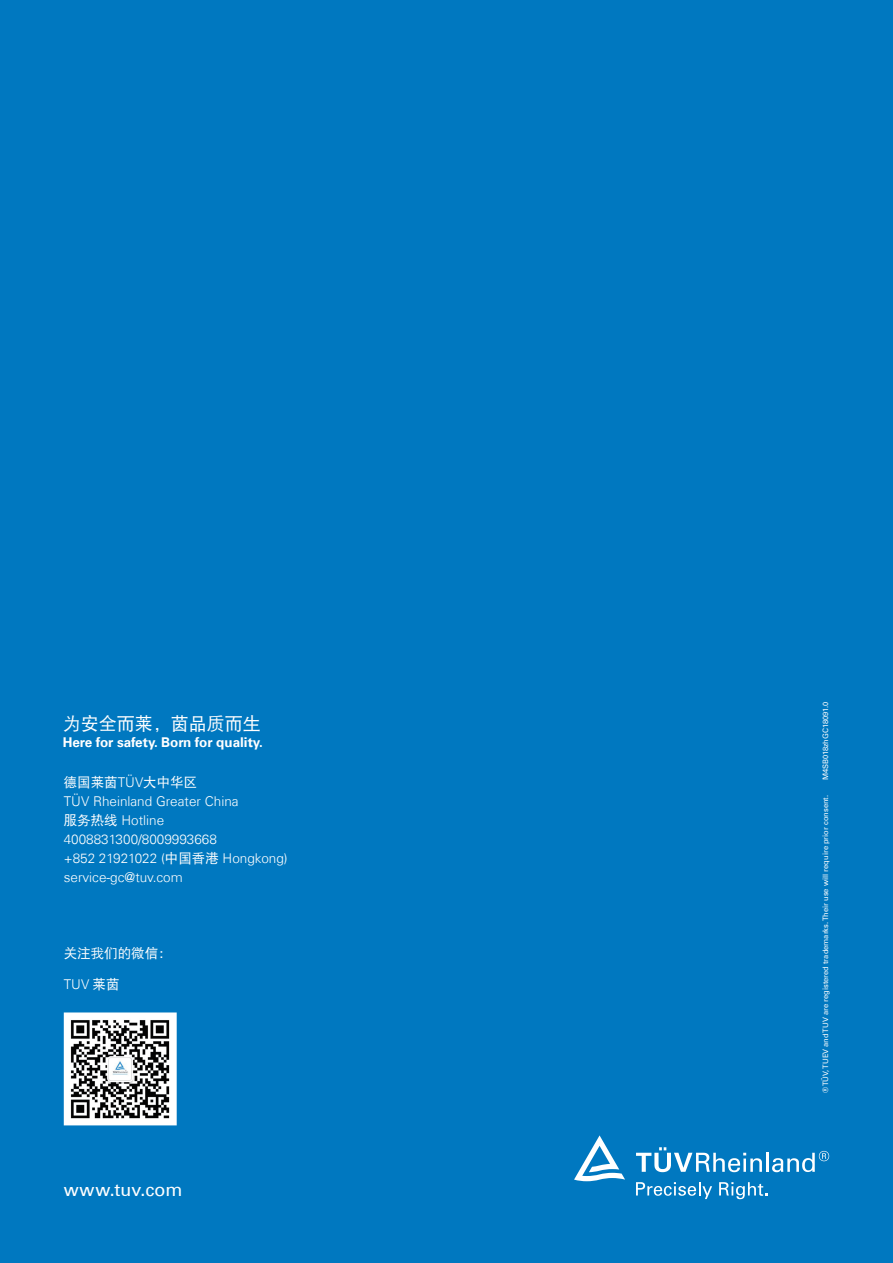
<style>
.page{position:relative;width:893px;height:1263px;background:#0078c0}
.page>*{position:absolute;margin:0;border:0;box-sizing:border-box;transform-origin:0 0}
.t1{font:18px "Univers Com 55 Roman";letter-spacing:.01em;color:#fff}
.t2{font:18px "DFP Hei W5";color:#fff}
.t3{font:300 13.5px/19.2px "Univers Com 45";color:#fff}
.t4{font:700 13.5px "Univers Com 65";color:#fff}
.t5{font:13.5px "DFP Hei W5";color:#fff}
.t6{font:7.5px "Univers Com 55 Roman";color:#fff}
.s1{font-family:"Univers Com 45";font-weight:300}
.s2{font-family:"DFP Hei W5";font-weight:400}
</style>
<div class="page">
<svg style="left:636px;top:1147px;width:126px;height:25px"></svg>
<hr style="left:766px;top:1153px;width:3px;height:19px;background:#fff">
<svg style="left:772px;top:1151px;width:57px;height:21px"></svg>
<svg style="left:574px;top:1135px;width:51px;height:46px"></svg>
<svg style="left:636px;top:1182px;width:76px;height:17px"></svg>
<svg style="left:719px;top:1182px;width:48px;height:17px"></svg>
<img style="left:64px;top:1012px;width:113px;height:113px">
<h1 class="t2" style="left:63px;top:714px;width:200px">为安全而莱，茵品质而生</h1>
<p class="t4" style="left:63px;top:734px;width:202px">Here for safety. Born for quality.</p>
<p class="t5" style="left:64px;top:774px;width:135px">德国莱茵<span class="s1">TÜV</span>大中华区</p>
<p class="t3" style="left:64px;top:791px;width:225px">TÜV Rheinland Greater China<br><span class="s2">服务热线</span> Hotline<br>4008831300/8009993668<br>+852 21921022 (<span class="s2">中国香港</span> Hongkong) service-gc@tuv.com</p>
<p class="t5" style="left:64px;top:946px;width:109px">关注我们的微信：</p>
<p class="t3" style="left:64px;top:974px;width:57px">TUV <span class="s2">莱茵</span></p>
<h1 class="t1" style="left:64px;top:1178px;width:120px">www.tuv.com</h1>
<p class="t6" style="left:821px;top:780px;width:80px;rotate:-90deg">M4SB018zhGC18091.0</p>
<p class="t6" style="left:821px;top:1093px;width:299px;rotate:-90deg">® TÜV, TUEV and TUV are registered trademarks. Their use will require prior consent.</p>
</div>
